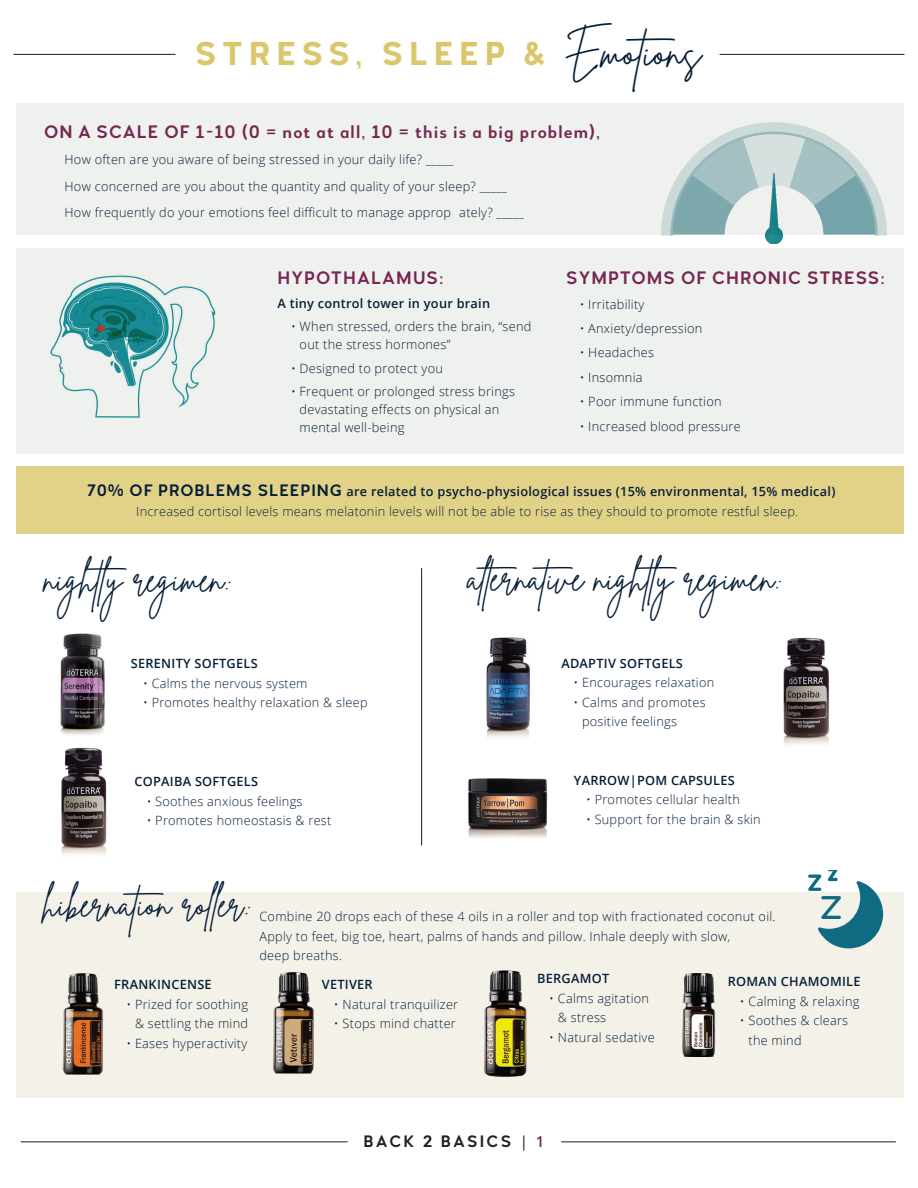
<style>
.page{position:relative;width:918px;height:1188px;background:#fff}
.page>*{position:absolute;margin:0;border:0;box-sizing:border-box;transform-origin:0 0}
.t1{font:36px "Brittany Signature";color:#061f38}
.t2{font:700 33px "Woodford Bourne PRO";letter-spacing:.18em;color:#dbc76b}
.t3{font:600 18px "Woodford Bourne PRO";letter-spacing:.06em;color:#762753}
.t4{font:600 16.5px "Woodford Bourne PRO";letter-spacing:.13em;color:#231f20}
.t5{font:300 12.75px/19.5px "Open Sans";letter-spacing:.02em;color:#061f38}
.t6{font:600 12.75px "Open Sans";letter-spacing:.02em;color:#061f38}
.s1{font-family:"Brittany Signature";font-weight:400;font-size:43.5px;color:#061f38}
.s2{font-family:"Woodford Bourne PRO";font-weight:600;font-size:16.5px}
.s3{font-weight:600}
.s4{font-family:"Open Sans";font-weight:400;font-size:15px;color:#061f38}
.s5{font-family:"Open Sans";font-size:15px;color:#762753}
</style>
<div class="page">
<div style="left:16px;top:893px;width:888px;height:205px;background:#f2eee4"></div>
<div style="left:16px;top:248px;width:888px;height:206px;background:#eceeea"></div>
<div style="left:16px;top:103px;width:888px;height:131px;background:#eceeea"></div>
<hr style="left:14px;top:54px;width:162px;height:1px;background:#061f38">
<hr style="left:720px;top:54px;width:185px;height:1px;background:#061f38">
<img style="left:50px;top:275px;width:166px;height:143px">
<img style="left:60px;top:633px;width:45px;height:102px">
<img style="left:61px;top:747px;width:46px;height:108px">
<img style="left:486px;top:637px;width:44px;height:100px">
<img style="left:468px;top:778px;width:79px;height:60px">
<img style="left:62px;top:973px;width:41px;height:102px">
<img style="left:273px;top:972px;width:41px;height:102px">
<img style="left:484px;top:970px;width:43px;height:107px">
<img style="left:682px;top:973px;width:35px;height:84px">
<div style="left:16px;top:466px;width:888px;height:67px;background:#e2d288"></div>
<hr style="left:421px;top:568px;width:1px;height:277px;background:#061f38">
<svg style="left:808px;top:870px;width:75px;height:78px"></svg>
<img style="left:783px;top:637px;width:46px;height:108px">
<img style="left:662px;top:122px;width:225px;height:122px">
<hr style="left:21px;top:1142px;width:327px;height:1px;background:#061f38">
<hr style="left:561px;top:1142px;width:335px;height:1px;background:#061f38">
<h2 class="t2" style="left:195px;top:33px;width:508px">STRESS, SLEEP &amp; <span class="s1">Emotions</span></h2>
<h3 class="t3" style="left:44px;top:121px;width:557px">ON A SCALE OF 1-10 (0 = not at all, 10 = this is a big problem),</h3>
<p class="t5" style="left:65px;top:146px;width:461px;line-height:26.2px">How often are you aware of being stressed in your daily life? _____<br>How concerned are you about the quantity and quality of your sleep? _____<br>How frequently do your emotions feel difficult to manage approp ately? _____</p>
<h3 class="t3" style="left:278px;top:267px;width:168px">HYPOTHALAMUS:</h3>
<p class="t6" style="left:278px;top:294px;width:214px">A tiny control tower in your brain</p>
<p class="t5" style="left:300px;top:317px;width:233px;line-height:18px;text-indent:-9px">• When stressed, orders the brain, “send out the stress hormones”</p>
<p class="t5" style="left:291px;top:358px;width:153px">• Designed to protect you</p>
<p class="t5" style="left:300px;top:382px;width:217px;line-height:18px;text-indent:-9px">• Frequent or prolonged stress brings devastating effects on physical an mental well-being</p>
<h3 class="t3" style="left:566px;top:267px;width:321px">SYMPTOMS OF CHRONIC STRESS:</h3>
<p class="t5" style="left:580px;top:294px;width:66px">• Irritability</p>
<p class="t5" style="left:580px;top:318px;width:124px">• Anxiety/depression</p>
<p class="t5" style="left:580px;top:343px;width:76px">• Headaches</p>
<p class="t5" style="left:580px;top:367px;width:64px">• Insomnia</p>
<p class="t5" style="left:580px;top:392px;width:143px">• Poor immune function</p>
<p class="t5" style="left:580px;top:416px;width:163px">• Increased blood pressure</p>
<p class="t5" style="left:136px;top:481px;width:701px;text-indent:-49px"><span class="s2">70% OF PROBLEMS SLEEPING</span> <span class="s3">are related to psycho-physiological issues (15% environmental, 15% medical)<br></span>Increased cortisol levels means melatonin levels will not be able to rise as they should to promote restful sleep.</p>
<h1 class="t1" style="left:44px;top:557px;width:189px">nightly regimen:</h1>
<p class="t6" style="left:131px;top:655px;width:128px">SERENITY SOFTGELS</p>
<p class="t5" style="left:143px;top:673px;width:166px">• Calms the nervous system</p>
<p class="t5" style="left:143px;top:692px;width:226px">• Promotes healthy relaxation &amp; sleep</p>
<p class="t6" style="left:135px;top:773px;width:125px">COPAIBA SOFTGELS</p>
<p class="t5" style="left:147px;top:791px;width:157px">• Soothes anxious feelings</p>
<p class="t5" style="left:147px;top:810px;width:186px">• Promotes homeostasis &amp; rest</p>
<h1 class="t1" style="left:468px;top:556px;width:316px">alternative nightly regimen:</h1>
<p class="t6" style="left:561px;top:654px;width:123px">ADAPTIV SOFTGELS</p>
<p class="t5" style="left:573px;top:672px;width:142px">• Encourages relaxation</p>
<p class="t5" style="left:582px;top:692px;width:125px;text-indent:-9px">• Calms and promotes positive feelings</p>
<p class="t6" style="left:574px;top:771px;width:162px">YARROW|POM CAPSULES</p>
<p class="t5" style="left:586px;top:789px;width:155px">• Promotes cellular health</p>
<p class="t5" style="left:586px;top:809px;width:176px">• Support for the brain &amp; skin</p>
<h1 class="t1" style="left:43px;top:882px;width:210px">hibernation roller:</h1>
<p class="t6" style="left:114px;top:976px;width:99px">FRANKINCENSE</p>
<p class="t5" style="left:126px;top:994px;width:123px;text-align:right">• Prized for soothing &amp; settling the mind</p>
<p class="t5" style="left:126px;top:1033px;width:122px">• Eases hyperactivity</p>
<p class="t5" style="left:259px;top:907px;width:518px">Combine 20 drops each of these 4 oils in a roller and top with fractionated coconut oil.<br>Apply to feet, big toe, heart, palms of hands and pillow. Inhale deeply with slow,<br>deep breaths.</p>
<p class="t6" style="left:728px;top:973px;width:134px">ROMAN CHAMOMILE</p>
<p class="t5" style="left:740px;top:991px;width:121px">• Calming &amp; relaxing</p>
<p class="t5" style="left:749px;top:1011px;width:101px;text-indent:-9px">• Soothes &amp; clears the mind</p>
<p class="t6" style="left:537px;top:970px;width:74px">BERGAMOT</p>
<p class="t5" style="left:558px;top:988px;width:93px;text-indent:-9px">• Calms agitation &amp; stress</p>
<p class="t5" style="left:549px;top:1027px;width:107px">• Natural sedative</p>
<p class="t6" style="left:322px;top:976px;width:52px">VETIVER</p>
<p class="t5" style="left:334px;top:994px;width:126px">• Natural tranquilizer</p>
<p class="t5" style="left:334px;top:1014px;width:123px">• Stops mind chatter</p>
<p class="t4" style="left:364px;top:1131px;width:182px">BACK 2 BASICS <span class="s4">|</span> <span class="s5">1</span></p>
</div>
